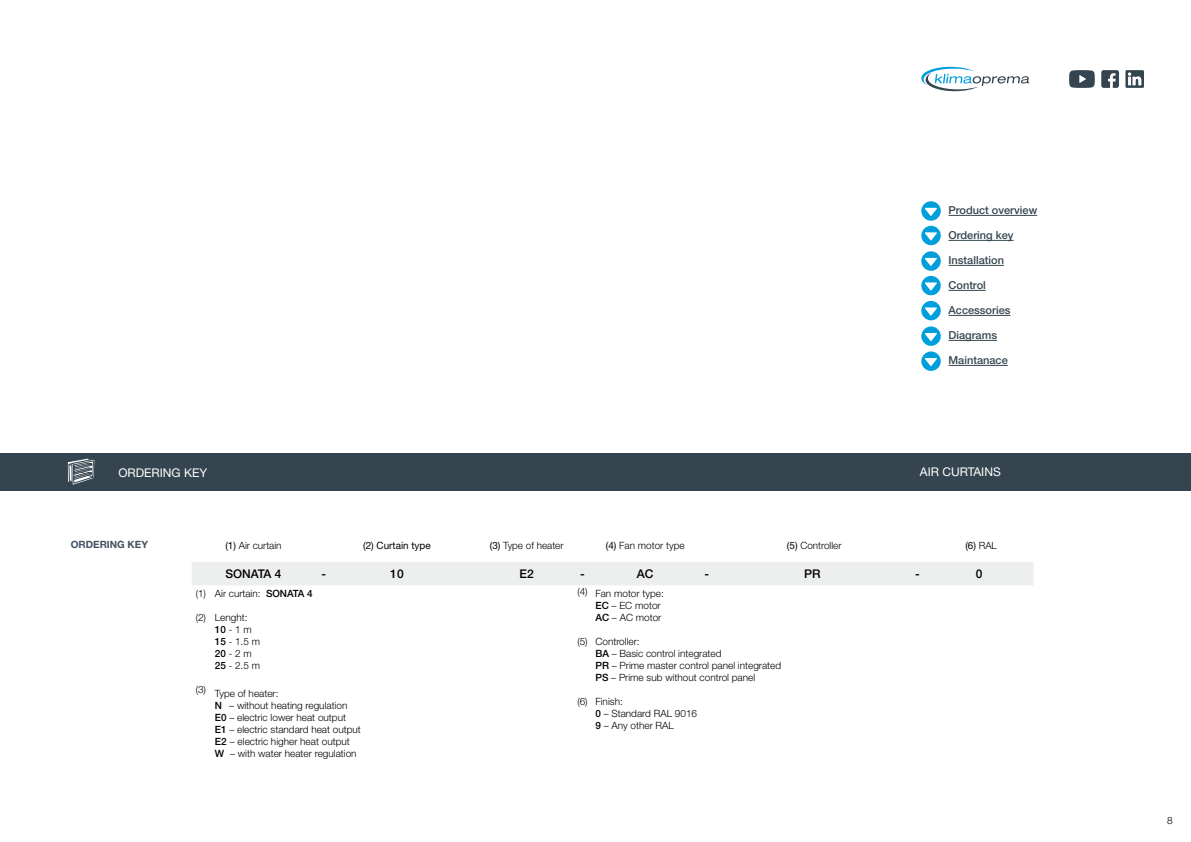
<style>
.page{position:relative;width:1191px;height:842px;background:#fff}
.page>*{position:absolute;margin:0;border:0;box-sizing:border-box;transform-origin:0 0}
.t1{font:12px "Helvetica Neue LT Pro";color:#fff}
.t2{font:500 12px "Helvetica Neue LT Pro";color:#000}
.t3{font:500 11px "Helvetica Neue LT Pro";color:#34454f}
.t4{font:300 10px/12px "Helvetica Neue LT Pro";color:#000}
.t5{font:10px "Helvetica Neue LT Pro";color:#000}
.t6{font:700 10px "Helvetica Neue LT Pro";color:#425263}
.s1{font-weight:400}
.s2{font-weight:300}
.s3{font-weight:500}
</style>
<div class="page">
<div style="left:0;top:453px;width:1191px;height:37px;background:#34454f"></div>
<svg style="left:1101px;top:70px;width:18px;height:18px"></svg>
<svg style="left:1125px;top:70px;width:19px;height:18px"></svg>
<svg style="left:1069px;top:70px;width:26px;height:18px"></svg>
<svg style="left:921px;top:67px;width:108px;height:24px"></svg>
<svg style="left:921px;top:201px;width:19px;height:44px"></svg>
<svg style="left:921px;top:301px;width:19px;height:19px"></svg>
<svg style="left:921px;top:326px;width:19px;height:45px"></svg>
<hr style="left:948px;top:215px;width:89px;height:1px;background:#34454f">
<hr style="left:948px;top:240px;width:65px;height:1px;background:#34454f">
<hr style="left:948px;top:265px;width:56px;height:1px;background:#34454f">
<hr style="left:948px;top:290px;width:37px;height:1px;background:#34454f">
<hr style="left:948px;top:315px;width:62px;height:1px;background:#34454f">
<hr style="left:948px;top:340px;width:49px;height:1px;background:#34454f">
<hr style="left:948px;top:365px;width:59px;height:1px;background:#34454f">
<svg style="left:921px;top:251px;width:19px;height:44px"></svg>
<svg style="left:67px;top:458px;width:28px;height:27px"></svg>
<div style="left:192px;top:562px;width:841px;height:23px;background:#edefef"></div>
<p class="t3" style="left:948px;top:204px;width:90px">Product overview</p>
<p class="t3" style="left:948px;top:229px;width:67px">Ordering key</p>
<p class="t3" style="left:948px;top:254px;width:57px">Installation</p>
<p class="t3" style="left:948px;top:279px;width:39px">Control</p>
<p class="t3" style="left:948px;top:304px;width:63px">Accessories</p>
<p class="t3" style="left:948px;top:329px;width:50px">Diagrams</p>
<p class="t3" style="left:948px;top:354px;width:61px">Maintanace</p>
<p class="t1" style="left:118px;top:465px;width:90px">ORDERING KEY</p>
<p class="t1" style="left:920px;top:464px;width:82px">AIR CURTAINS</p>
<p class="t6" style="left:71px;top:538px;width:79px">ORDERING KEY</p>
<p class="t4" style="left:225px;top:540px;width:58px"><span class="s1">(1)</span> Air curtain</p>
<p class="t5" style="left:363px;top:540px;width:69px">(2) Curtain type</p>
<p class="t4" style="left:490px;top:540px;width:75px"><span class="s1">(3)</span> Type of heater</p>
<p class="t4" style="left:606px;top:540px;width:80px"><span class="s1">(4)</span> Fan motor type</p>
<p class="t4" style="left:787px;top:540px;width:56px"><span class="s1">(5)</span> Controller</p>
<p class="t5" style="left:965px;top:540px;width:33px">(6) <span class="s2">RAL</span></p>
<p class="t2" style="left:225px;top:566px;width:58px">SONATA 4</p>
<p class="t2" style="left:321px;top:566px;width:6px">-</p>
<p class="t2" style="left:390px;top:566px;width:15px">10</p>
<p class="t2" style="left:519px;top:566px;width:16px">E2</p>
<p class="t2" style="left:580px;top:566px;width:6px">-</p>
<p class="t2" style="left:637px;top:566px;width:18px">AC</p>
<p class="t2" style="left:704px;top:566px;width:6px">-</p>
<p class="t2" style="left:804px;top:566px;width:18px">PR</p>
<p class="t2" style="left:915px;top:566px;width:6px">-</p>
<p class="t2" style="left:975px;top:566px;width:8px">0</p>
<p class="t4" style="left:196px;top:587px;width:12px">(1)</p>
<p class="t4" style="left:196px;top:611px;width:12px">(2)</p>
<p class="t4" style="left:196px;top:683px;width:12px">(3)</p>
<p class="t4" style="left:215px;top:587px;width:99px">Air curtain: <span class="s3">SONATA 4</span></p>
<p class="t4" style="left:215px;top:611px;width:47px">Lenght:<br><span class="s3">10</span> - 1 m<br><span class="s3">15</span> - 1.5 m<br><span class="s3">20</span> - 2 m<br><span class="s3">25</span> - 2.5 m</p>
<p class="t4" style="left:215px;top:688px;width:147px">Type of heater:<br><span class="s3">N</span> – without heating regulation<br><span class="s3">E0</span> – electric lower heat output<br><span class="s3">E1</span> – electric standard heat output<br><span class="s3">E2</span> – electric higher heat output<br><span class="s3">W</span> – with water heater regulation</p>
<p class="t4" style="left:577px;top:586px;width:12px">(4)</p>
<p class="t4" style="left:577px;top:636px;width:12px">(5)</p>
<p class="t4" style="left:577px;top:696px;width:12px">(6)</p>
<p class="t4" style="left:595px;top:587px;width:70px">Fan motor type:<br><span class="s3">EC</span> – EC motor<br><span class="s3">AC</span> – AC motor</p>
<p class="t4" style="left:595px;top:635px;width:187px">Controller:<br><span class="s3">BA</span> – Basic control integrated<br><span class="s3">PR</span> – Prime master control panel integrated<br><span class="s3">PS</span> – Prime sub without control panel</p>
<p class="t4" style="left:595px;top:695px;width:103px">Finish:<br><span class="s3">0</span> – Standard RAL 9016<br><span class="s3">9</span> – Any other RAL</p>
<p class="t4" style="left:1167px;top:814px;width:7px">8</p>
</div>
